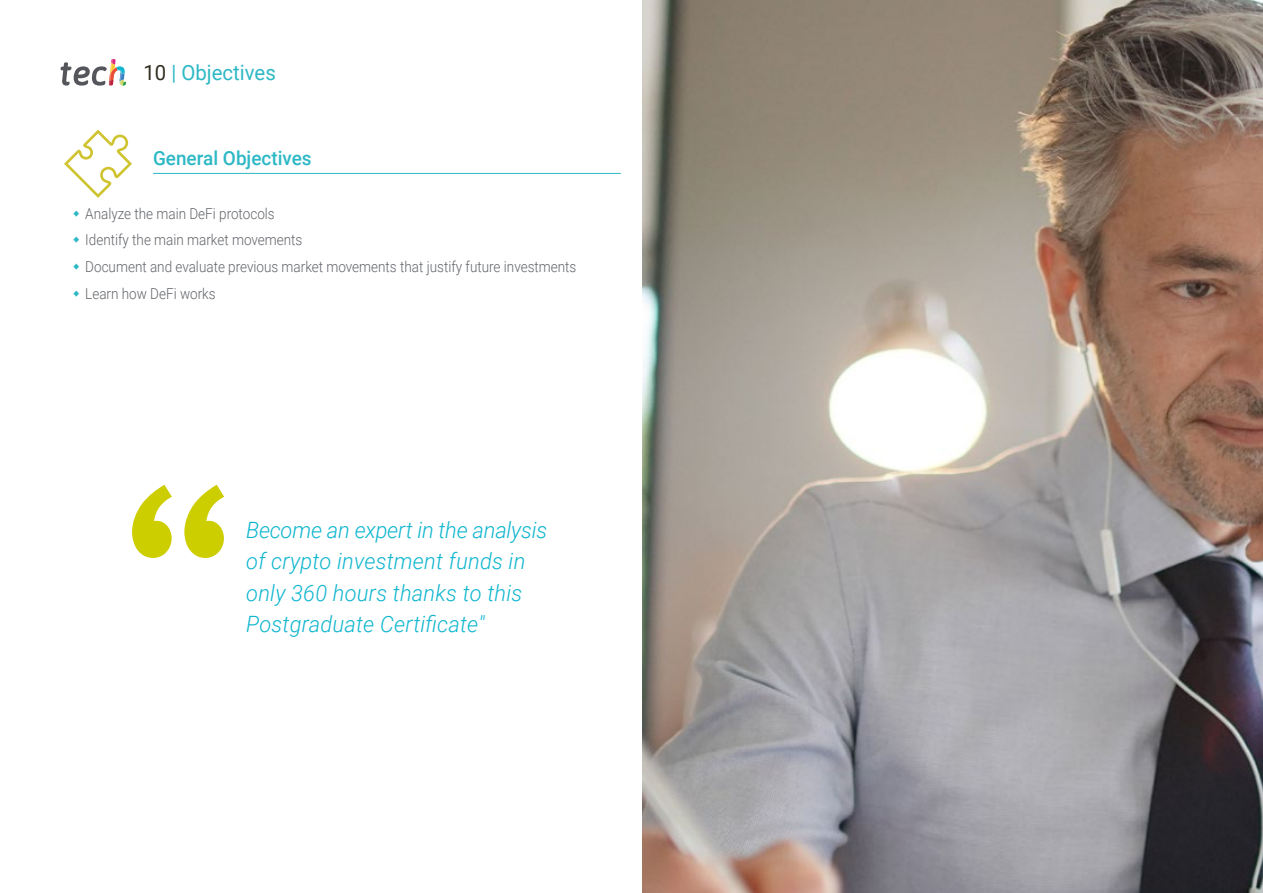
<style>
.page{position:relative;width:1263px;height:893px;background:#fff}
.page>*{position:absolute;margin:0;border:0;box-sizing:border-box;transform-origin:0 0}
.t1{font:italic 300 22.5px/31.5px "Roboto";letter-spacing:.01em;color:#0fb6cf}
.t2{font:21px "Roboto";color:#2db8c5}
.t3{font:500 19.5px "Roboto";color:#2db8c5}
.t4{font:300 15px/26.7px "Roboto";color:#61646a;scale:.9 1}
.s1{color:#312e20}
</style>
<div class="page">
<hr style="left:153px;top:173px;width:468px;height:1px;background:#2db8c5">
<svg style="left:64px;top:130px;width:68px;height:68px"></svg>
<img style="left:642px;top:0;width:621px;height:893px">
<svg style="left:61px;top:59px;width:65px;height:27px"></svg>
<svg style="left:132px;top:485px;width:92px;height:73px"></svg>
<h2 class="t2" style="left:144px;top:57px;width:134px"><span class="s1">10</span> | Objectives</h2>
<h3 class="t3" style="left:153px;top:144px;width:160px">General Objectives</h3>
<p class="t4" style="left:85px;top:199px;width:547px">Analyze the main DeFi protocols<br>Identify the main market movements<br>Document and evaluate previous market movements that justify future investments Learn how DeFi works</p>
<h1 class="t1" style="left:246px;top:513px;width:303px">Become an expert in the analysis of crypto investment funds in only 360 hours thanks to this<br>Postgraduate Certificate"</h1>
</div>
